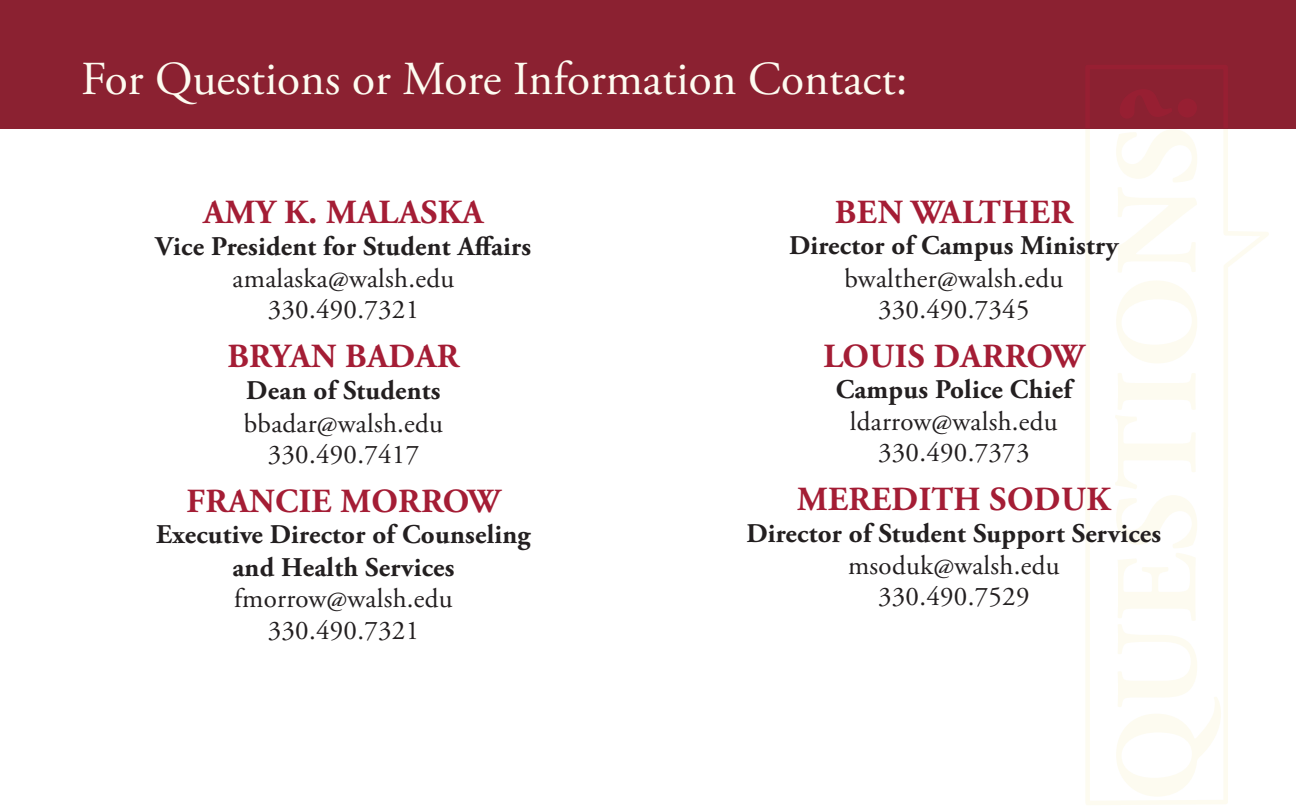
<style>
.page{position:relative;width:1296px;height:810px;background:#fff}
.page>*{position:absolute;margin:0;border:0;box-sizing:border-box;transform-origin:0 0}
.t1{font:47.25px "Adobe Garamond Pro";color:#fdfbf0}
.t2{font:700 33.75px "Adobe Garamond Pro";letter-spacing:.01em;color:#a41d35}
.t3{font:27px "Adobe Garamond Pro";letter-spacing:.01em;color:#231f20}
.t4{font:700 27px/32.4px "Adobe Garamond Pro";letter-spacing:.01em;color:#231f20;text-align:center}
</style>
<div class="page">
<svg style="left:1083px;top:128px;width:197px;height:677px"></svg>
<div style="left:0;top:0;width:1296px;height:128px;background:#8b2131"></div>
<div style="left:1085px;top:65px;width:143px;height:65px;border:4px solid #a41d35"></div>
<p class="t1" style="left:81px;top:50px;width:828px">For Questions or More Information Contact:</p>
<p class="t2" style="left:204px;top:193px;width:281px">AMY K. MALASKA</p>
<p class="t4" style="left:156px;top:231px;width:377px">Vice President for Student Affairs</p>
<p class="t3" style="left:233px;top:262px;width:223px">amalaska@walsh.edu</p>
<p class="t3" style="left:268px;top:294px;width:153px">330.490.7321</p>
<p class="t2" style="left:228px;top:337px;width:233px">BRYAN BADAR</p>
<p class="t4" style="left:246px;top:375px;width:196px">Dean of Students</p>
<p class="t3" style="left:244px;top:407px;width:201px">bbadar@walsh.edu</p>
<p class="t3" style="left:268px;top:438px;width:153px">330.490.7417</p>
<p class="t2" style="left:187px;top:481px;width:315px">FRANCIE MORROW</p>
<p class="t4" style="left:156px;top:519px;width:376px">Executive Director of Counseling and Health Services</p>
<p class="t3" style="left:234px;top:582px;width:220px">fmorrow@walsh.edu</p>
<p class="t3" style="left:268px;top:614px;width:153px">330.490.7321</p>
<p class="t2" style="left:835px;top:193px;width:240px">BEN WALTHER</p>
<p class="t4" style="left:789px;top:230px;width:331px">Director of Campus Ministry</p>
<p class="t3" style="left:844px;top:262px;width:220px">bwalther@walsh.edu</p>
<p class="t3" style="left:878px;top:294px;width:153px">330.490.7345</p>
<p class="t2" style="left:824px;top:337px;width:262px">LOUIS DARROW</p>
<p class="t4" style="left:836px;top:374px;width:238px">Campus Police Chief</p>
<p class="t3" style="left:850px;top:405px;width:209px">ldarrow@walsh.edu</p>
<p class="t3" style="left:878px;top:437px;width:153px">330.490.7373</p>
<p class="t2" style="left:797px;top:480px;width:315px">MEREDITH SODUK</p>
<p class="t4" style="left:747px;top:517px;width:416px">Director of Student Support Services</p>
<p class="t3" style="left:848px;top:549px;width:213px">msoduk@walsh.edu</p>
<p class="t3" style="left:878px;top:581px;width:153px">330.490.7529</p>
</div>
